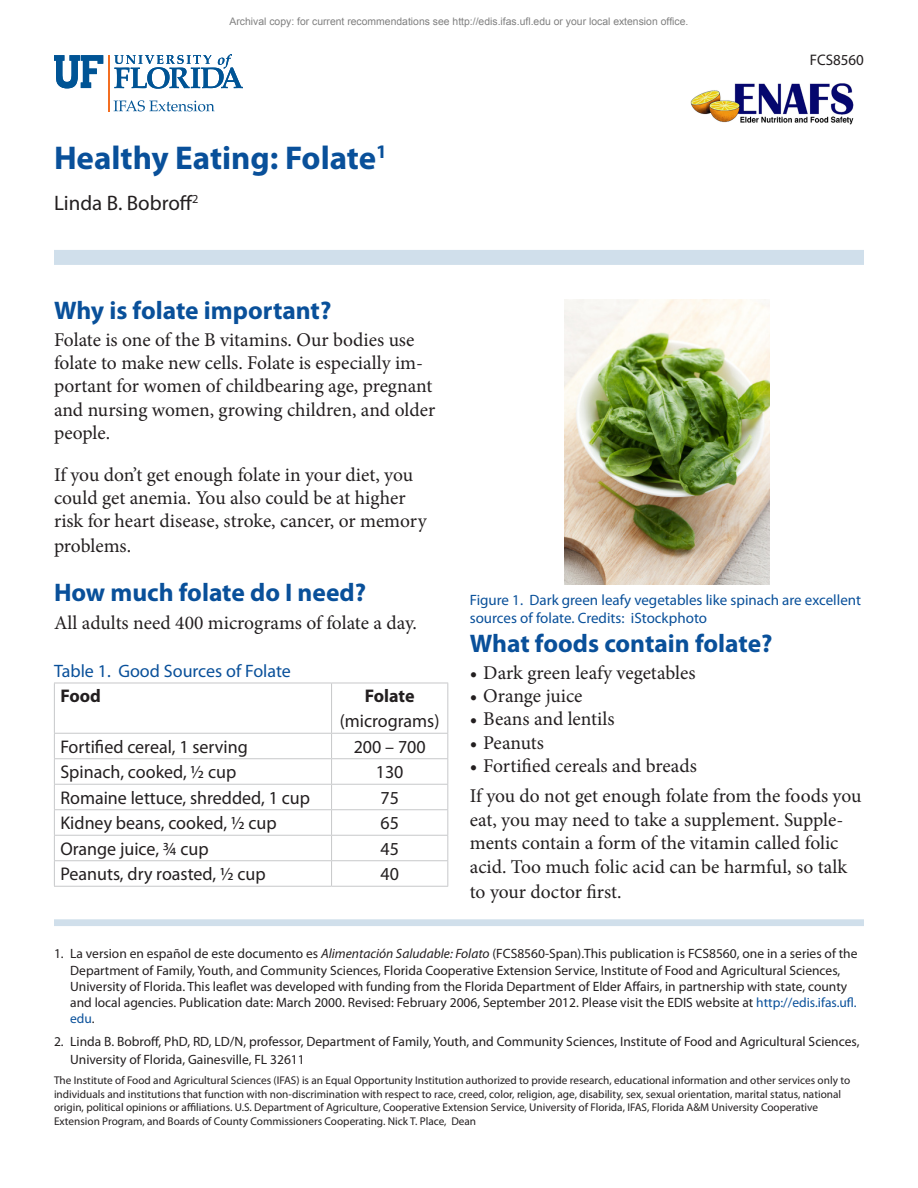
<style>
.page{position:relative;width:918px;height:1188px;background:#fff}
.page>*{position:absolute;margin:0;border:0;box-sizing:border-box;transform-origin:0 0}
.TitleRegular{font:700 33px "Myriad Pro";color:#09509a}
.SectionHeading0{font:700 25.5px "Myriad Pro";color:#09509a}
.Author{font:21px "Myriad Pro";color:#231f20}
.Paragraph{font:19.5px/23.4px "Minion Pro";letter-spacing:-.005em;color:#231f20}
.BulletListItem{font:19.5px "Minion Pro";color:#231f20}
.TableParagraph{font:18.3px "Myriad Pro";color:#231f20}
.TableParagraph-2{font:700 18.3px "Myriad Pro";letter-spacing:-.005em;color:#231f20}
.TableCaption{font:18px "Myriad Pro";color:#09509a}
.PubNumber{font:15.3px "Myriad Pro";color:#231f20}
.FigureCaption{font:15px/18px "Myriad Pro";color:#09509a}
.TitleFootnote{font:13.5px/16.2px "Myriad Pro";color:#231f20}
.AuthorFootnote{font:13.5px/18px "Myriad Pro";color:#231f20}
.Disclaimer{font:11.25px/13.5px "Myriad Pro";color:#231f20}
.t1{font:10.35px "Arial";color:#808080}
.s1{font-style:italic}
.s2{color:#09509a}
</style>
<div class="page">
<hr style="left:108px;top:55px;width:2px;height:56px;background:#f36e21">
<svg style="left:114px;top:54px;width:129px;height:35px"></svg>
<svg style="left:54px;top:55px;width:49px;height:33px"></svg>
<svg style="left:114px;top:100px;width:101px;height:11px"></svg>
<img style="left:690px;top:83px;width:163px;height:42px">
<div style="left:54px;top:250px;width:810px;height:15px;background:#d0dfeb"></div>
<div style="left:54px;top:919px;width:810px;height:7px;background:#d0dfeb"></div>
<hr style="left:331px;top:683px;width:1px;height:50px;background:#c7c8ca">
<hr style="left:54px;top:733px;width:278px;height:1px;background:#c7c8ca">
<hr style="left:332px;top:733px;width:116px;height:1px;background:#c7c8ca">
<hr style="left:54px;top:758px;width:278px;height:1px;background:#c7c8ca">
<hr style="left:332px;top:758px;width:116px;height:1px;background:#c7c8ca">
<hr style="left:54px;top:784px;width:278px;height:1px;background:#c7c8ca">
<hr style="left:332px;top:784px;width:116px;height:1px;background:#c7c8ca">
<hr style="left:54px;top:809px;width:278px;height:1px;background:#c7c8ca">
<hr style="left:332px;top:809px;width:116px;height:1px;background:#c7c8ca">
<hr style="left:54px;top:835px;width:278px;height:1px;background:#c7c8ca">
<hr style="left:332px;top:835px;width:116px;height:1px;background:#c7c8ca">
<hr style="left:54px;top:860px;width:278px;height:1px;background:#c7c8ca">
<hr style="left:332px;top:860px;width:116px;height:1px;background:#c7c8ca">
<svg style="left:331px;top:734px;width:1px;height:152px"></svg>
<hr style="left:54px;top:683px;width:278px;height:1px;background:#c7c8ca">
<hr style="left:332px;top:683px;width:116px;height:1px;background:#c7c8ca">
<hr style="left:54px;top:683px;width:1px;height:50px;background:#c7c8ca">
<svg style="left:54px;top:734px;width:1px;height:152px"></svg>
<hr style="left:54px;top:886px;width:278px;height:1px;background:#c7c8ca">
<hr style="left:332px;top:886px;width:116px;height:1px;background:#c7c8ca">
<hr style="left:447px;top:683px;width:1px;height:50px;background:#c7c8ca">
<svg style="left:447px;top:734px;width:1px;height:152px"></svg>
<img style="left:564px;top:300px;width:206px;height:285px">
<p class="t1" style="left:230px;top:15px;width:460px">Archival copy: for current recommendations see http://edis.ifas.ufl.edu or your local extension office.</p>
<p class="TitleRegular" style="left:54px;top:136px;width:334px">Healthy Eating: Folate<sup>1</sup></p>
<p class="Author" style="left:54px;top:190px;width:146px">Linda B. Bobroff<sup>2</sup></p>
<p class="PubNumber" style="left:810px;top:51px;width:56px">FCS8560</p>
<p class="SectionHeading0" style="left:54px;top:294px;width:279px">Why is folate important?</p>
<p class="Paragraph" style="left:54px;top:328px;width:383px">Folate is one of the B vitamins. Our bodies use folate to make new cells. Folate is especially im&shy;portant for women of childbearing age, pregnant and nursing women, growing children, and older people.</p>
<p class="Paragraph" style="left:54px;top:463px;width:374px;line-height:23.9px">If you don’t get enough folate in your diet, you could get anemia. You also could be at higher risk for heart disease, stroke, cancer, or memory problems.</p>
<p class="SectionHeading0" style="left:54px;top:576px;width:314px">How much folate do I need?</p>
<p class="Paragraph" style="left:54px;top:611px;width:364px">All adults need 400 micrograms of folate a day.</p>
<p class="TableCaption" style="left:54px;top:659px;width:239px">Table 1. Good Sources of Folate</p>
<p class="TableParagraph-2" style="left:60px;top:684px;width:42px">Food</p>
<p class="TableParagraph-2" style="left:365px;top:684px;width:51px">Folate</p>
<p class="TableParagraph" style="left:340px;top:710px;width:101px">(micrograms)</p>
<p class="TableParagraph" style="left:60px;top:735px;width:189px">Fortified cereal, 1 serving</p>
<p class="TableParagraph" style="left:354px;top:735px;width:74px">200 – 700</p>
<p class="TableParagraph" style="left:60px;top:761px;width:177px">Spinach, cooked, ½ cup</p>
<p class="TableParagraph" style="left:376px;top:761px;width:29px">130</p>
<p class="TableParagraph" style="left:60px;top:786px;width:251px">Romaine lettuce, shredded, 1 cup</p>
<p class="TableParagraph" style="left:380px;top:786px;width:20px">75</p>
<p class="TableParagraph" style="left:60px;top:812px;width:218px">Kidney beans, cooked, ½ cup</p>
<p class="TableParagraph" style="left:380px;top:812px;width:20px">65</p>
<p class="TableParagraph" style="left:60px;top:837px;width:150px">Orange juice, ¾ cup</p>
<p class="TableParagraph" style="left:380px;top:837px;width:20px">45</p>
<p class="TableParagraph" style="left:60px;top:863px;width:207px">Peanuts, dry roasted, ½ cup</p>
<p class="TableParagraph" style="left:380px;top:863px;width:20px">40</p>
<p class="FigureCaption" style="left:470px;top:591px;width:393px">Figure 1. Dark green leafy vegetables like spinach are excellent sources of folate. Credits: iStockphoto</p>
<p class="SectionHeading0" style="left:470px;top:627px;width:304px">What foods contain folate?</p>
<p class="BulletListItem" style="left:470px;top:659px;width:227px">• Dark green leafy vegetables</p>
<p class="BulletListItem" style="left:470px;top:683px;width:114px">• Orange juice</p>
<p class="BulletListItem" style="left:470px;top:706px;width:146px">• Beans and lentils</p>
<p class="BulletListItem" style="left:470px;top:730px;width:76px">• Peanuts</p>
<p class="BulletListItem" style="left:470px;top:753px;width:229px">• Fortified cereals and breads</p>
<p class="Paragraph" style="left:470px;top:785px;width:393px">If you do not get enough folate from the foods you eat, you may need to take a supplement. Supple&shy;ments contain a form of the vitamin called folic acid. Too much folic acid can be harmful, so talk</p>
<p class="Paragraph" style="left:470px;top:880px;width:153px">to your doctor first.</p>
<p class="TitleFootnote" style="left:70px;top:946px;width:789px;text-indent:-16px">1. La version en español de este documento es <span class="s1">Alimentación Saludable: Folato</span> (FCS8560-Span).This publication is FCS8560, one in a series of the Department of Family, Youth, and Community Sciences, Florida Cooperative Extension Service, Institute of Food and Agricultural Sciences, University of Florida. This leaflet was developed with funding from the Florida Department of Elder Affairs, in partnership with state, county and local agencies. Publication date: March 2000. Revised: February 2006, September 2012. Please visit the EDIS website at <span class="s2">http://edis.ifas.ufl. edu</span>.</p>
<p class="AuthorFootnote" style="left:70px;top:1032px;width:791px;text-indent:-16px">2. Linda B. Bobroff, PhD, RD, LD/N, professor, Department of Family, Youth, and Community Sciences, Institute of Food and Agricultural Sciences,<br>University of Florida, Gainesville, FL 32611</p>
<p class="Disclaimer" style="left:54px;top:1074px;width:798px">The Institute of Food and Agricultural Sciences (IFAS) is an Equal Opportunity Institution authorized to provide research, educational information and other services only to individuals and institutions that function with non-discrimination with respect to race, creed, color, religion, age, disability, sex, sexual orientation, marital status, national origin, political opinions or affiliations. U.S. Department of Agriculture, Cooperative Extension Service, University of Florida, IFAS, Florida A&amp;M University Cooperative Extension Program, and Boards of County Commissioners Cooperating. Nick T. Place, Dean</p>
</div>
